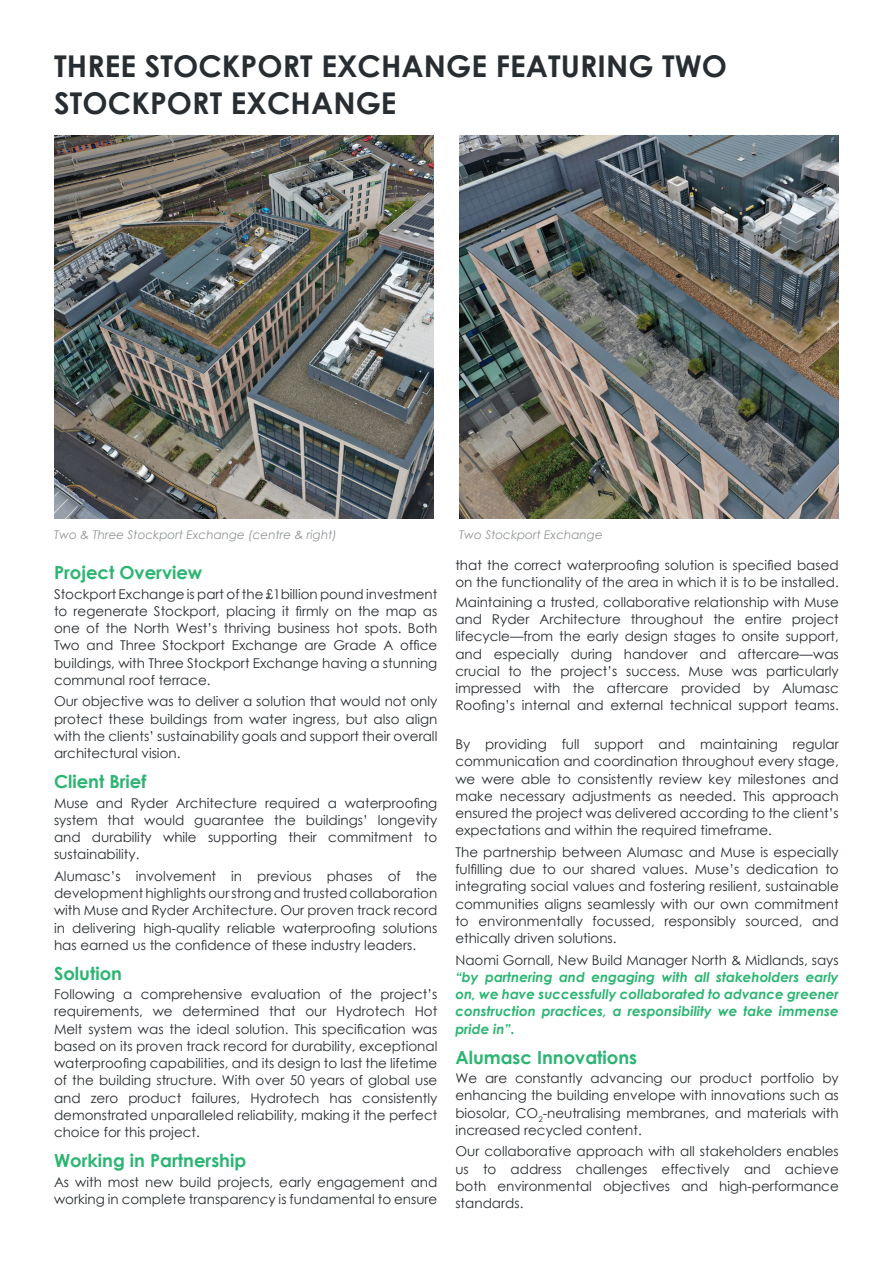
<style>
.page{position:relative;width:893px;height:1263px;background:#fff}
.page>*{position:absolute;margin:0;border:0;box-sizing:border-box;transform-origin:0 0}
.t1{font:700 30px/37.5px "Century Gothic";letter-spacing:.005em;color:#282d31}
.t2{font:700 18px "Century Gothic";color:#2bb572}
.t3{font:13.5px/17.2px "Century Gothic";color:#282d31;text-align:justify}
.t4{font:italic 700 13.5px/17.2px "Century Gothic";color:#2bb572;text-align:justify}
.t5{font:italic 12px "Century Gothic";color:#909597}
.s1{font-weight:400;font-style:normal;color:#282d31}
</style>
<div class="page">
<img style="left:459px;top:135px;width:380px;height:384px">
<img style="left:54px;top:135px;width:380px;height:384px">
<p class="t1" style="left:54px;top:46px;width:674px">THREE STOCKPORT EXCHANGE FEATURING TWO<br>STOCKPORT EXCHANGE</p>
<p class="t5" style="left:54px;top:527px;width:284px">Two &amp; Three Stockport Exchange (centre &amp; right)</p>
<p class="t5" style="left:459px;top:527px;width:145px">Two Stockport Exchange</p>
<p class="t2" style="left:54px;top:559px;width:150px">Project Overview</p>
<p class="t3" style="left:54px;top:585px;width:385px">Stockport Exchange is part of the £1billion pound investment to regenerate Stockport, placing it firmly on the map as one of the North West’s thriving business hot spots. Both Two and Three Stockport Exchange are Grade A office buildings, with Three Stockport Exchange having a stunning communal roof terrace.</p>
<p class="t3" style="left:54px;top:693px;width:385px">Our objective was to deliver a solution that would not only protect these buildings from water ingress, but also align with the clients’ sustainability goals and support their overall architectural vision.</p>
<p class="t2" style="left:54px;top:768px;width:94px">Client Brief</p>
<p class="t3" style="left:54px;top:794px;width:385px">Muse and Ryder Architecture required a waterproofing system that would guarantee the buildings’ longevity and durability while supporting their commitment to sustainability.</p>
<p class="t3" style="left:54px;top:867px;width:385px">Alumasc’s involvement in previous phases of the development highlights our strong and trusted collaboration with Muse and Ryder Architecture. Our proven track record in delivering high-quality reliable waterproofing solutions has earned us the confidence of these industry leaders.</p>
<p class="t2" style="left:54px;top:959px;width:70px">Solution</p>
<p class="t3" style="left:54px;top:985px;width:385px">Following a comprehensive evaluation of the project’s requirements, we determined that our Hydrotech Hot Melt system was the ideal solution. This specification was based on its proven track record for durability, exceptional waterproofing capabilities, and its design to last the lifetime of the building structure. With over 50 years of global use and zero product failures, Hydrotech has consistently demonstrated unparalleled reliability, making it the perfect choice for this project.</p>
<p class="t2" style="left:54px;top:1147px;width:194px">Working in Partnership</p>
<p class="t3" style="left:54px;top:1173px;width:385px">As with most new build projects, early engagement and working in complete transparency is fundamental to ensure</p>
<p class="t3" style="left:455px;top:556px;width:385px">that the correct waterproofing solution is specified based on the functionality of the area in which it is to be installed.</p>
<p class="t3" style="left:455px;top:593px;width:385px">Maintaining a trusted, collaborative relationship with Muse and Ryder Architecture throughout the entire project lifecycle—from the early design stages to onsite support, and especially during handover and aftercare—was crucial to the project’s success. Muse was particularly impressed with the aftercare provided by Alumasc Roofing’s internal and external technical support teams.</p>
<p class="t3" style="left:455px;top:735px;width:385px">By providing full support and maintaining regular communication and coordination throughout every stage, we were able to consistently review key milestones and make necessary adjustments as needed. This approach ensured the project was delivered according to the client’s expectations and within the required timeframe.</p>
<p class="t3" style="left:455px;top:843px;width:385px">The partnership between Alumasc and Muse is especially fulfilling due to our shared values. Muse’s dedication to integrating social values and fostering resilient, sustainable communities aligns seamlessly with our own commitment to environmentally focussed, responsibly sourced, and ethically driven solutions.</p>
<p class="t4" style="left:455px;top:950px;width:385px"><span class="s1">Naomi Gornall, New Build Manager North &amp; Midlands, says </span>“by partnering and engaging with all stakeholders early on, we have successfully collaborated to advance greener construction practices, a responsibility we take immense pride in”.</p>
<p class="t2" style="left:455px;top:1043px;width:183px">Alumasc Innovations</p>
<p class="t3" style="left:455px;top:1069px;width:385px">We are constantly advancing our product portfolio by enhancing the building envelope with innovations such as biosolar, CO<sub>2</sub>-neutralising membranes, and materials with increased recycled content.</p>
<p class="t3" style="left:455px;top:1142px;width:385px">Our collaborative approach with all stakeholders enables us to address challenges effectively and achieve both environmental objectives and high-performance standards.</p>
</div>
